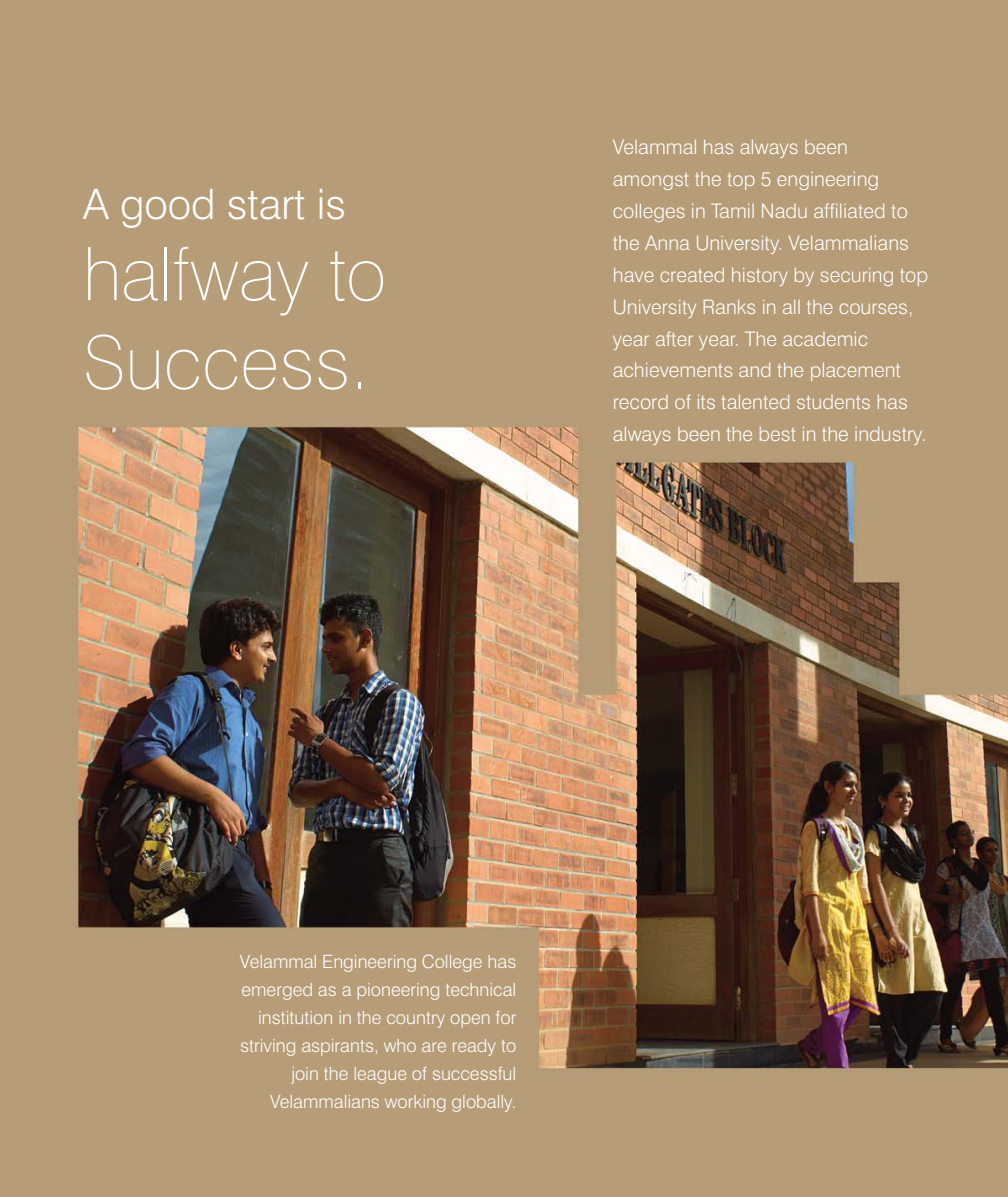
<style>
.page{position:relative;width:1008px;height:1197px;background:#fff}
.page>*{position:absolute;margin:0;border:0;box-sizing:border-box;transform-origin:0 0}
.t1{font:100 73.85px/88.5px "Swiss 721 BT";color:#fff}
.t2{font:300 42px "Swiss 721 BT";color:#fff}
.t3{font:300 20.12px/31.8px "Swiss 721 BT";color:#fff}
.t4{font:300 18.38px/28px "Swiss 721 BT";color:#fff;text-align:right}
</style>
<div class="page">
<img style="left:0;top:0;width:1008px;height:1197px">
<h2 class="t2" style="left:83px;top:189px;width:265px">A good start is</h2>
<h1 class="t1" style="left:83px;top:237px;width:305px">halfway to<br>Success.</h1>
<p class="t3" style="left:613px;top:133px;width:317px">Velammal has always been amongst the top 5 engineering colleges in Tamil Nadu af-liated to the Anna University. Velammalians have created history by securing top University Ranks in all the courses, year after year. The academic achievements and the placement record of its talented students has always been the best in the industry.</p>
<p class="t4" style="left:240px;top:949px;width:278px">Velammal Engineering College has emerged as a pioneering technical institution in the country open for striving aspirants, who are ready to join the league of successful Velammalians working globally.</p>
</div>
